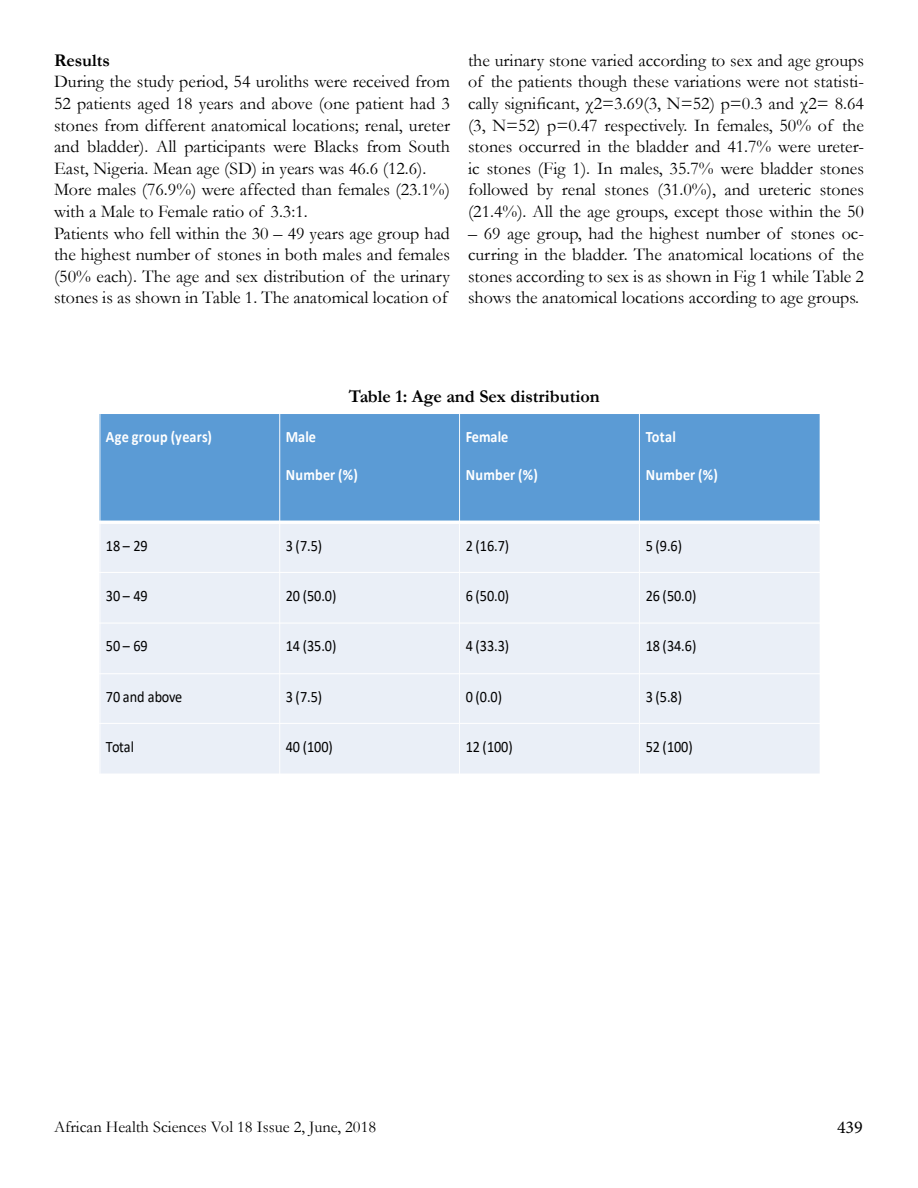
<style>
.page{position:relative;width:918px;height:1188px;background:#fff}
.page>*{position:absolute;margin:0;border:0;box-sizing:border-box;transform-origin:0 0}
.t1{font:18px/21.6px "Garamond";color:#000;text-align:justify}
.t2{font:700 18px "Garamond";color:#000}
.t3{font:18px "Minion Pro";color:#000}
.t4{font:16.5px "Garamond";color:#000}
.t5{font:15.9px "Calibri";letter-spacing:-.005em;color:#000;scale:.9 1}
.t6{font:700 15.9px "Calibri";letter-spacing:.02em;color:#fff;scale:.9 1}
</style>
<div class="page">
<div style="left:99px;top:413px;width:180px;height:109px;background:#5b9bd5"></div>
<div style="left:279px;top:413px;width:180px;height:109px;background:#5b9bd5"></div>
<div style="left:459px;top:413px;width:180px;height:109px;background:#5b9bd5"></div>
<div style="left:639px;top:413px;width:181px;height:109px;background:#5b9bd5"></div>
<div style="left:99px;top:522px;width:180px;height:50px;background:#eaeff7"></div>
<div style="left:279px;top:522px;width:180px;height:50px;background:#eaeff7"></div>
<div style="left:459px;top:522px;width:180px;height:50px;background:#eaeff7"></div>
<div style="left:639px;top:522px;width:181px;height:50px;background:#eaeff7"></div>
<div style="left:99px;top:572px;width:180px;height:51px;background:#eaeff7"></div>
<div style="left:279px;top:572px;width:180px;height:51px;background:#eaeff7"></div>
<div style="left:459px;top:572px;width:180px;height:51px;background:#eaeff7"></div>
<div style="left:639px;top:572px;width:181px;height:51px;background:#eaeff7"></div>
<div style="left:99px;top:623px;width:180px;height:50px;background:#eaeff7"></div>
<div style="left:279px;top:623px;width:180px;height:50px;background:#eaeff7"></div>
<div style="left:459px;top:623px;width:180px;height:50px;background:#eaeff7"></div>
<div style="left:639px;top:623px;width:181px;height:50px;background:#eaeff7"></div>
<div style="left:99px;top:673px;width:180px;height:50px;background:#eaeff7"></div>
<div style="left:279px;top:673px;width:180px;height:50px;background:#eaeff7"></div>
<div style="left:459px;top:673px;width:180px;height:50px;background:#eaeff7"></div>
<div style="left:639px;top:673px;width:181px;height:50px;background:#eaeff7"></div>
<div style="left:99px;top:723px;width:180px;height:51px;background:#eaeff7"></div>
<div style="left:279px;top:723px;width:180px;height:51px;background:#eaeff7"></div>
<div style="left:459px;top:723px;width:180px;height:51px;background:#eaeff7"></div>
<div style="left:639px;top:723px;width:181px;height:51px;background:#eaeff7"></div>
<hr style="left:279px;top:413px;width:1px;height:361px;background:#fff">
<hr style="left:459px;top:413px;width:1px;height:361px;background:#fff">
<hr style="left:639px;top:413px;width:1px;height:361px;background:#fff">
<hr style="left:99px;top:521px;width:721px;height:3px;background:#fff">
<hr style="left:99px;top:572px;width:721px;height:1px;background:#fff">
<hr style="left:99px;top:623px;width:721px;height:1px;background:#fff">
<hr style="left:99px;top:673px;width:721px;height:1px;background:#fff">
<hr style="left:99px;top:723px;width:721px;height:1px;background:#fff">
<hr style="left:99px;top:413px;width:1px;height:361px;background:#fff">
<hr style="left:99px;top:413px;width:721px;height:1px;background:#fff">
<p class="t2" style="left:54px;top:48px;width:58px">Results</p>
<p class="t1" style="left:54px;top:70px;width:398px;text-align:left">During the study period, 54 uroliths were received from 52 patients aged 18 years and above (one patient had 3 stones from different anatomical locations; renal, ureter and bladder). All participants were Blacks from South East, Nigeria. Mean age (SD) in years was 46.6 (12.6).<br>More males (76.9%) were affected than females (23.1%) with a Male to Female ratio of 3.3:1.<br>Patients who fell within the 30 – 49 years age group had the highest number of stones in both males and females (50% each). The age and sex distribution of the urinary stones is as shown in Table 1. The anatomical location of</p>
<p class="t1" style="left:468px;top:49px;width:398px">the urinary stone varied according to sex and age groups of the patients though these variations were not statisti&shy;cally significant, χ2=3.69(3, N=52) p=0.3 and χ2= 8.64 (3, N=52) p=0.47 respectively. In females, 50% of the stones occurred in the bladder and 41.7% were ureter&shy;ic stones (Fig 1). In males, 35.7% were bladder stones followed by renal stones (31.0%), and ureteric stones (21.4%). All the age groups, except those within the 50</p>
<p class="t1" style="left:468px;top:222px;width:398px">– 69 age group, had the highest number of stones oc&shy;curring in the bladder. The anatomical locations of the stones according to sex is as shown in Fig 1 while Table 2 shows the anatomical locations according to age groups.</p>
<p class="t2" style="left:349px;top:384px;width:252px">Table 1: Age and Sex distribution</p>
<p class="t6" style="left:106px;top:425px;width:119px">Age group (years)</p>
<p class="t6" style="left:286px;top:425px;width:35px">Male</p>
<p class="t6" style="left:286px;top:463px;width:82px">Number (%)</p>
<p class="t6" style="left:466px;top:425px;width:49px">Female</p>
<p class="t6" style="left:466px;top:463px;width:82px">Number (%)</p>
<p class="t6" style="left:646px;top:425px;width:35px">Total</p>
<p class="t6" style="left:646px;top:463px;width:82px">Number (%)</p>
<p class="t5" style="left:106px;top:534px;width:48px">18– 29</p>
<p class="t5" style="left:286px;top:534px;width:42px">3 (7.5)</p>
<p class="t5" style="left:466px;top:534px;width:50px">2 (16.7)</p>
<p class="t5" style="left:646px;top:534px;width:42px">5 (9.6)</p>
<p class="t5" style="left:106px;top:585px;width:48px">30– 49</p>
<p class="t5" style="left:286px;top:585px;width:58px">20 (50.0)</p>
<p class="t5" style="left:466px;top:585px;width:50px">6 (50.0)</p>
<p class="t5" style="left:646px;top:585px;width:58px">26 (50.0)</p>
<p class="t5" style="left:106px;top:635px;width:48px">50– 69</p>
<p class="t5" style="left:286px;top:635px;width:58px">14 (35.0)</p>
<p class="t5" style="left:466px;top:635px;width:50px">4 (33.3)</p>
<p class="t5" style="left:646px;top:635px;width:58px">18 (34.6)</p>
<p class="t5" style="left:106px;top:685px;width:87px">70 and above</p>
<p class="t5" style="left:286px;top:685px;width:42px">3 (7.5)</p>
<p class="t5" style="left:466px;top:685px;width:42px">0 (0.0)</p>
<p class="t5" style="left:646px;top:685px;width:42px">3 (5.8)</p>
<p class="t5" style="left:106px;top:736px;width:33px">Total</p>
<p class="t5" style="left:286px;top:736px;width:54px">40 (100)</p>
<p class="t5" style="left:466px;top:736px;width:54px">12 (100)</p>
<p class="t5" style="left:646px;top:736px;width:54px">52 (100)</p>
<p class="t4" style="left:54px;top:1116px;width:324px">African Health Sciences Vol 18 Issue 2, June, 2018</p>
<p class="t3" style="left:837px;top:1115px;width:27px">439</p>
</div>
